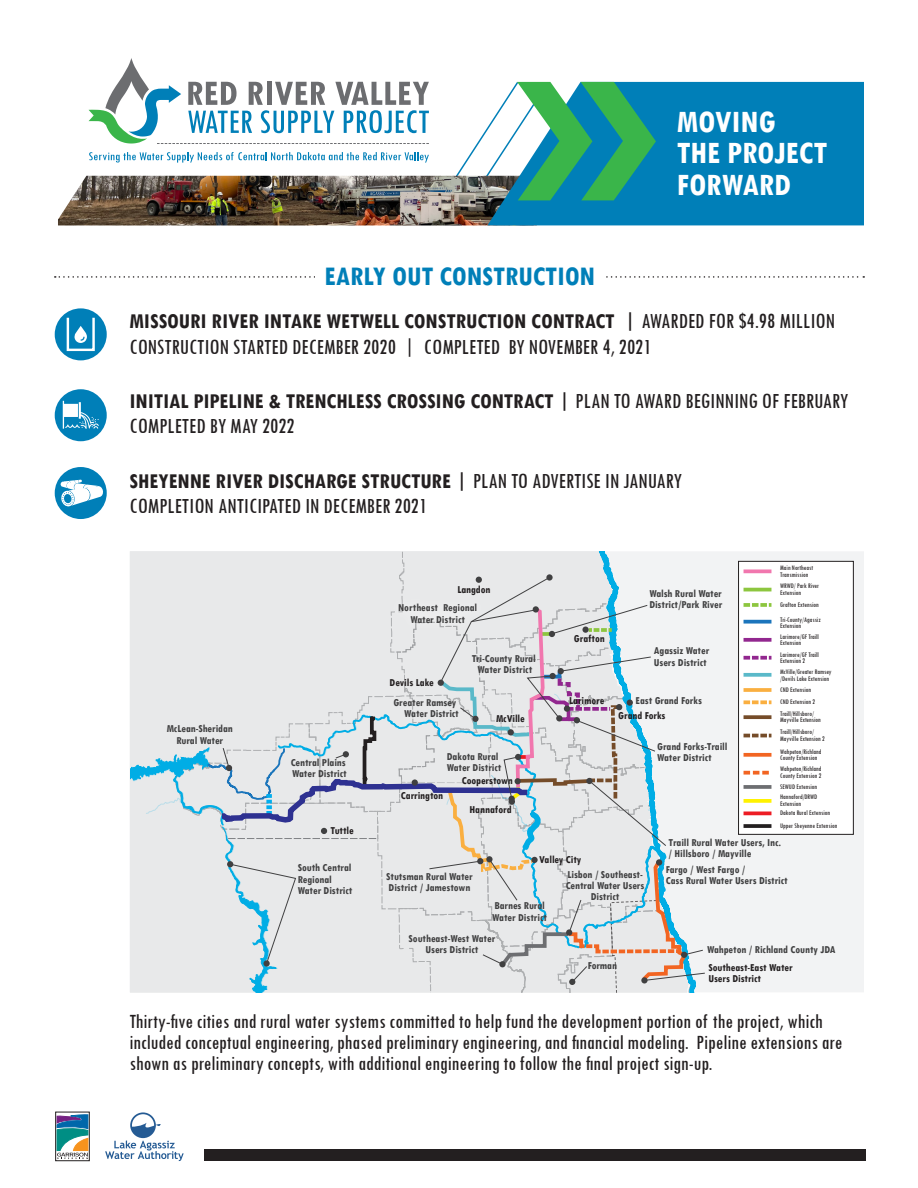
<style>
.page{position:relative;width:918px;height:1188px;background:#fff}
.page>*{position:absolute;margin:0;border:0;box-sizing:border-box;transform-origin:0 0}
.t1{font:700 condensed 33px/31.5px "Tw Cen";color:#fff}
.t2{font:700 condensed 28.5px "Tw Cen";color:#007fb8}
.t3{font:700 condensed 22.35px "Tw Cen";color:#231f20}
.t4{font:condensed 22.35px "Tw Cen";color:#231f20}
.t5{font:condensed 21px/21px "Tw Cen";color:#231f20}
.t6{font:700 condensed 11.25px/11.2px "Tw Cen";color:#404041}
.t7{font:700 condensed 11.25px/11.2px "Tw Cen";color:#231f20}
.t8{font:condensed 7.2px/6.4px "Tw Cen";color:#231f20}
.s1{font-weight:400}
.s2{color:#231f20}
</style>
<div class="page">
<div style="left:55px;top:308px;width:52px;height:52px;background:#007fb8;border-radius:50%"></div>
<div style="left:67px;top:317px;width:28px;height:34px;border:2px solid #fff"></div>
<svg style="left:74px;top:326px;width:13px;height:17px"></svg>
<div style="left:55px;top:467px;width:52px;height:52px;background:#007fb8;border-radius:50%"></div>
<svg style="left:60px;top:480px;width:43px;height:27px"></svg>
<div style="left:55px;top:389px;width:52px;height:52px;background:#007fb8;border-radius:50%"></div>
<svg style="left:63px;top:401px;width:36px;height:28px"></svg>
<img style="left:58px;top:176px;width:31px;height:49px">
<div style="left:656px;top:82px;width:208px;height:143px;background:#007fb8"></div>
<svg style="left:89px;top:58px;width:567px;height:167px"></svg>
<svg style="left:55px;top:276px;width:809px;height:2px"></svg>
<div style="left:315px;top:266px;width:290px;height:25px;background:#fff"></div>
<div style="left:204px;top:1150px;width:662px;height:11px;background:#231f20"></div>
<svg style="left:57px;top:1115px;width:31px;height:44px"></svg>
<svg style="left:105px;top:1112px;width:79px;height:49px"></svg>
<div style="left:130px;top:551px;width:734px;height:441px;background:#f2f3f4"></div>
<svg style="left:130px;top:551px;width:575px;height:441px"></svg>
<div style="left:739px;top:561px;width:114px;height:273px;background:#fff"></div>
<div style="left:738px;top:561px;width:116px;height:274px;border:1px solid #231f20"></div>
<svg style="left:744px;top:569px;width:27px;height:4px"></svg>
<svg style="left:744px;top:603px;width:27px;height:4px"></svg>
<hr style="left:744px;top:588px;width:27px;height:3px;background:#8dc63f">
<svg style="left:744px;top:620px;width:27px;height:4px"></svg>
<svg style="left:744px;top:638px;width:27px;height:4px"></svg>
<svg style="left:744px;top:656px;width:27px;height:4px"></svg>
<svg style="left:744px;top:673px;width:27px;height:4px"></svg>
<svg style="left:744px;top:688px;width:27px;height:4px"></svg>
<svg style="left:744px;top:700px;width:27px;height:4px"></svg>
<svg style="left:744px;top:785px;width:27px;height:4px"></svg>
<svg style="left:744px;top:799px;width:27px;height:4px"></svg>
<hr style="left:744px;top:812px;width:27px;height:3px;background:#ed1c24">
<svg style="left:744px;top:824px;width:27px;height:4px"></svg>
<svg style="left:744px;top:753px;width:27px;height:4px"></svg>
<svg style="left:744px;top:771px;width:25px;height:4px"></svg>
<svg style="left:744px;top:715px;width:27px;height:4px"></svg>
<svg style="left:744px;top:734px;width:27px;height:3px"></svg>
<p class="t2" style="left:325px;top:259px;width:272px">EARLY OUT CONSTRUCTION</p>
<p class="t1" style="left:677px;top:105px;width:152px">MOVING<br>THE PROJECT<br>FORWARD</p>
<p class="t3" style="left:130px;top:308px;width:707px">MISSOURI RIVER INTAKE WETWELL CONSTRUCTION CONTRACT | <span class="s1">AWARDED FOR $4.98 MILLION</span></p>
<p class="t4" style="left:130px;top:333px;width:524px">CONSTRUCTION STARTED DECEMBER 2020 | COMPLETED BY NOVEMBER 4, 2021</p>
<p class="t3" style="left:130px;top:387px;width:720px">INITIAL PIPELINE &amp; TRENCHLESS CROSSING CONTRACT | <span class="s1">PLAN TO AWARD BEGINNING OF FEBRUARY</span></p>
<p class="t4" style="left:130px;top:413px;width:167px">COMPLETED BY MAY 2022</p>
<p class="t3" style="left:130px;top:467px;width:554px">SHEYENNE RIVER DISCHARGE STRUCTURE | <span class="s1">PLAN TO ADVERTISE IN JANUARY</span></p>
<p class="t4" style="left:130px;top:493px;width:299px">COMPLETION ANTICIPATED IN DECEMBER 2021</p>
<p class="t6" style="left:167px;top:723px;width:68px;text-align:center">McLean-Sheridan<br>Rural Water</p>
<p class="t6" style="left:291px;top:757px;width:58px">Central Plains<br>Water District</p>
<p class="t7" style="left:330px;top:825px;width:25px">Tuttle</p>
<p class="t7" style="left:457px;top:584px;width:35px">Langdon</p>
<p class="t6" style="left:398px;top:602px;width:80px;text-align:center">Northeast Regional<br>Water District</p>
<p class="t6" style="left:393px;top:672px;width:64px;line-height:20.5px;text-indent:-4px"><span class="s2">Devils Lake<br></span>Greater Ramsey</p>
<p class="t6" style="left:404px;top:708px;width:56px">Water District</p>
<p class="t6" style="left:472px;top:652px;width:65px;text-align:center">Tri-County Rural<br>Water District</p>
<p class="t7" style="left:496px;top:712px;width:30px">McVille</p>
<p class="t6" style="left:447px;top:750px;width:56px">Dakota Rural<br>Water District</p>
<p class="t7" style="left:470px;top:804px;width:44px">Hannaford</p>
<p class="t7" style="left:462px;top:774px;width:53px">Cooperstown</p>
<p class="t7" style="left:401px;top:789px;width:44px">Carrington</p>
<p class="t7" style="left:574px;top:632px;width:32px">Grafton</p>
<p class="t7" style="left:569px;top:695px;width:37px">Larimore</p>
<p class="t6" style="left:649px;top:588px;width:74px">Walsh Rural Water<br>District/Park River</p>
<p class="t6" style="left:654px;top:645px;width:57px">Agassiz Water<br>Users District</p>
<p class="t6" style="left:636px;top:695px;width:68px">East Grand Forks</p>
<p class="t6" style="left:657px;top:740px;width:72px">Grand Forks-Traill<br>Water District</p>
<p class="t7" style="left:618px;top:710px;width:49px">Grand Forks</p>
<p class="t8" style="left:780px;top:565px;width:34px">Main Northeast<br>Transmission</p>
<p class="t8" style="left:780px;top:583px;width:40px">WRWD/ Park River<br>Extension</p>
<p class="t8" style="left:780px;top:602px;width:40px">Grafton Extension</p>
<p class="t8" style="left:780px;top:616px;width:42px">Tri-County/Agassiz<br>Extension</p>
<p class="t8" style="left:780px;top:633px;width:40px">Larimore/GF Traill<br>Extension</p>
<p class="t8" style="left:780px;top:668px;width:53px">McVille/Greater Ramsey /Devils Lake Extension</p>
<p class="t8" style="left:780px;top:686px;width:32px">CND Extension</p>
<p class="t8" style="left:780px;top:651px;width:40px">Larimore/GF Traill<br>Extension 2</p>
<p class="t8" style="left:780px;top:699px;width:36px">CND Extension 2</p>
<p class="t8" style="left:780px;top:710px;width:42px">Traill/Hillsboro/<br>Mayville Extension</p>
<p class="t8" style="left:780px;top:748px;width:43px">Wahpeton/Richland<br>County Extension</p>
<p class="t8" style="left:780px;top:766px;width:43px">Wahpeton/Richland<br>County Extension 2</p>
<p class="t8" style="left:780px;top:729px;width:46px">Traill/Hillsboro/<br>Mayville Extension 2</p>
<p class="t8" style="left:780px;top:781px;width:38px;line-height:10.2px">SEWUD Extension<br>Hannaford/DRWD</p>
<p class="t8" style="left:780px;top:798px;width:51px;line-height:9.6px">Extension<br>Dakota Rural Extension</p>
<p class="t8" style="left:780px;top:822px;width:59px">Upper Sheyenne Extension</p>
<p class="t6" style="left:298px;top:862px;width:56px">South Central<br>Regional<br>Water District</p>
<p class="t6" style="left:386px;top:871px;width:88px">Stutsman Rural Water<br>District / Jamestown</p>
<p class="t7" style="left:539px;top:854px;width:44px">Valley City</p>
<p class="t6" style="left:492px;top:900px;width:56px">Barnes Rural<br>Water District</p>
<p class="t6" style="left:566px;top:868px;width:80px;text-align:center">Lisbon / Southeast-<br>Central Water Users<br>District</p>
<p class="t6" style="left:409px;top:932px;width:88px;text-align:center">Southeast-West Water<br>Users District</p>
<p class="t6" style="left:588px;top:959px;width:31px">Forman</p>
<p class="t6" style="left:669px;top:836px;width:114px">Traill Rural Water Users, Inc. / Hillsboro / Mayville</p>
<p class="t6" style="left:666px;top:863px;width:123px">Fargo / West Fargo /<br>Cass Rural Water Users District</p>
<p class="t6" style="left:707px;top:943px;width:130px">Wahpeton / Richland County JDA</p>
<p class="t7" style="left:708px;top:962px;width:86px">Southeast-East Water<br>Users District</p>
<p class="t5" style="left:130px;top:1010px;width:714px">Thirty-five cities and rural water systems committed to help fund the development portion of the project, which included conceptual engineering, phased preliminary engineering, and financial modeling. Pipeline extensions are shown as preliminary concepts, with additional engineering to follow the final project sign-up.</p>
</div>
